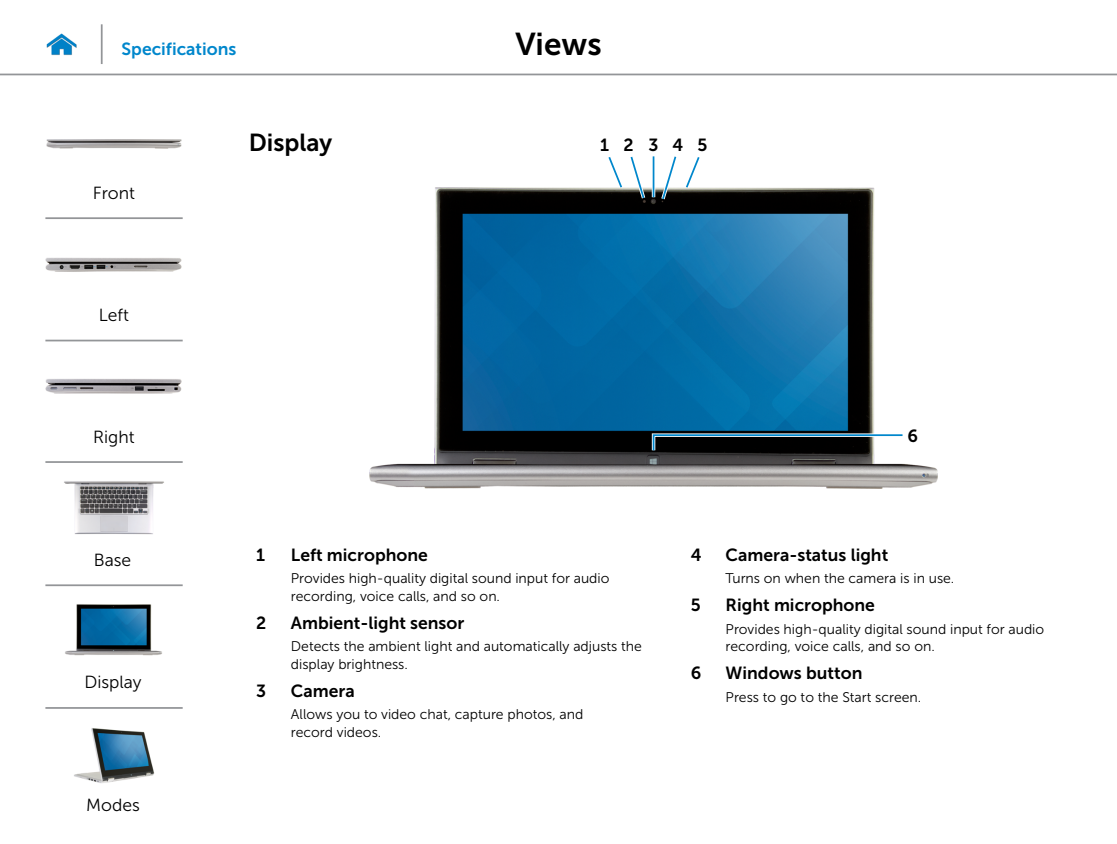
<style>
.page{position:relative;width:1117px;height:844px;background:#fff}
.page>*{position:absolute;margin:0;border:0;box-sizing:border-box;transform-origin:0 0}
.Head1{font:31.5px "Museo Sans For Dell 700";color:#000}
.Head2{font:24.5px "Museo Sans For Dell 700";color:#000}
.Callout_Head{font:17.5px "Museo Sans For Dell 700";color:#000}
.Image_Title{font:17.5px "Museo Sans For Dell 300";color:#000}
.Hyperlink{font:17.5px "Museo Sans For Dell 700";color:#0087cc}
.Callout-L{font:17.5px "Museo Sans For Dell 700";color:#000}
.Callout_description{font:14px/17.5px "Museo Sans For Dell 300";color:#000}
</style>
<div class="page">
<hr style="left:0;top:74px;width:1116px;height:1px;background:#939598">
<img style="left:46px;top:33px;width:31px;height:23px">
<img style="left:369px;top:187px;width:569px;height:302px">
<svg style="left:651px;top:156px;width:4px;height:41px"></svg>
<hr style="left:652px;top:156px;width:2px;height:41px;background:#0087cc">
<svg style="left:658px;top:156px;width:45px;height:47px"></svg>
<svg style="left:604px;top:156px;width:43px;height:46px"></svg>
<svg style="left:650px;top:431px;width:255px;height:22px;background:#323d42"></svg>
<hr style="left:101px;top:24px;width:2px;height:40px;background:#939598">
<img style="left:46px;top:139px;width:136px;height:10px">
<img style="left:45px;top:257px;width:137px;height:15px">
<img style="left:45px;top:379px;width:137px;height:15px">
<img style="left:64px;top:481px;width:100px;height:53px">
<img style="left:65px;top:604px;width:97px;height:51px">
<img style="left:74px;top:728px;width:80px;height:55px">
<hr style="left:45px;top:217px;width:138px;height:2px;background:#939598">
<hr style="left:45px;top:339px;width:138px;height:2px;background:#939598">
<hr style="left:45px;top:461px;width:138px;height:2px;background:#939598">
<hr style="left:45px;top:584px;width:138px;height:2px;background:#939598">
<hr style="left:45px;top:706px;width:138px;height:2px;background:#939598">
<p class="Hyperlink" style="left:122px;top:39px;width:116px">Specifications</p>
<p class="Head1" style="left:515px;top:26px;width:88px">Views</p>
<p class="Image_Title" style="left:93px;top:183px;width:44px">Front</p>
<p class="Image_Title" style="left:99px;top:305px;width:32px">Left</p>
<p class="Image_Title" style="left:93px;top:428px;width:43px">Right</p>
<p class="Image_Title" style="left:94px;top:550px;width:39px">Base</p>
<p class="Image_Title" style="left:84px;top:672px;width:59px">Display</p>
<p class="Image_Title" style="left:86px;top:795px;width:55px">Modes</p>
<p class="Head2" style="left:249px;top:128px;width:85px">Display</p>
<p class="Callout-L" style="left:600px;top:136px;width:10px">1</p>
<p class="Callout-L" style="left:623px;top:135px;width:12px">2</p>
<p class="Callout-L" style="left:648px;top:135px;width:12px">3</p>
<p class="Callout-L" style="left:672px;top:135px;width:12px">4</p>
<p class="Callout-L" style="left:697px;top:136px;width:11px">5</p>
<p class="Callout-L" style="left:907px;top:426px;width:12px">6</p>
<p class="Callout_Head" style="left:256px;top:544px;width:10px">1</p>
<p class="Callout_Head" style="left:291px;top:544px;width:138px">Left microphone</p>
<p class="Callout_description" style="left:291px;top:569px;width:320px">Provides high‑quality digital sound input for audio recording, voice calls, and so on.</p>
<p class="Callout_Head" style="left:256px;top:612px;width:12px">2</p>
<p class="Callout_Head" style="left:291px;top:612px;width:175px">Ambient-light sensor</p>
<p class="Callout_description" style="left:291px;top:637px;width:352px">Detects the ambient light and automatically adjusts the display brightness.</p>
<p class="Callout_Head" style="left:256px;top:680px;width:12px">3</p>
<p class="Callout_Head" style="left:291px;top:680px;width:65px">Camera</p>
<p class="Callout_description" style="left:291px;top:705px;width:294px">Allows you to video chat, capture photos, and record videos.</p>
<p class="Callout_Head" style="left:690px;top:544px;width:12px">4</p>
<p class="Callout_Head" style="left:725px;top:544px;width:164px">Camera-status light</p>
<p class="Callout_description" style="left:725px;top:569px;width:230px">Turns on when the camera is in use.</p>
<p class="Callout_Head" style="left:690px;top:595px;width:11px">5</p>
<p class="Callout_Head" style="left:725px;top:595px;width:151px">Right microphone</p>
<p class="Callout_description" style="left:725px;top:620px;width:320px">Provides high‑quality digital sound input for audio recording, voice calls, and so on.</p>
<p class="Callout_Head" style="left:690px;top:663px;width:12px">6</p>
<p class="Callout_Head" style="left:725px;top:663px;width:138px">Windows button</p>
<p class="Callout_description" style="left:725px;top:688px;width:197px">Press to go to the Start screen.</p>
</div>
